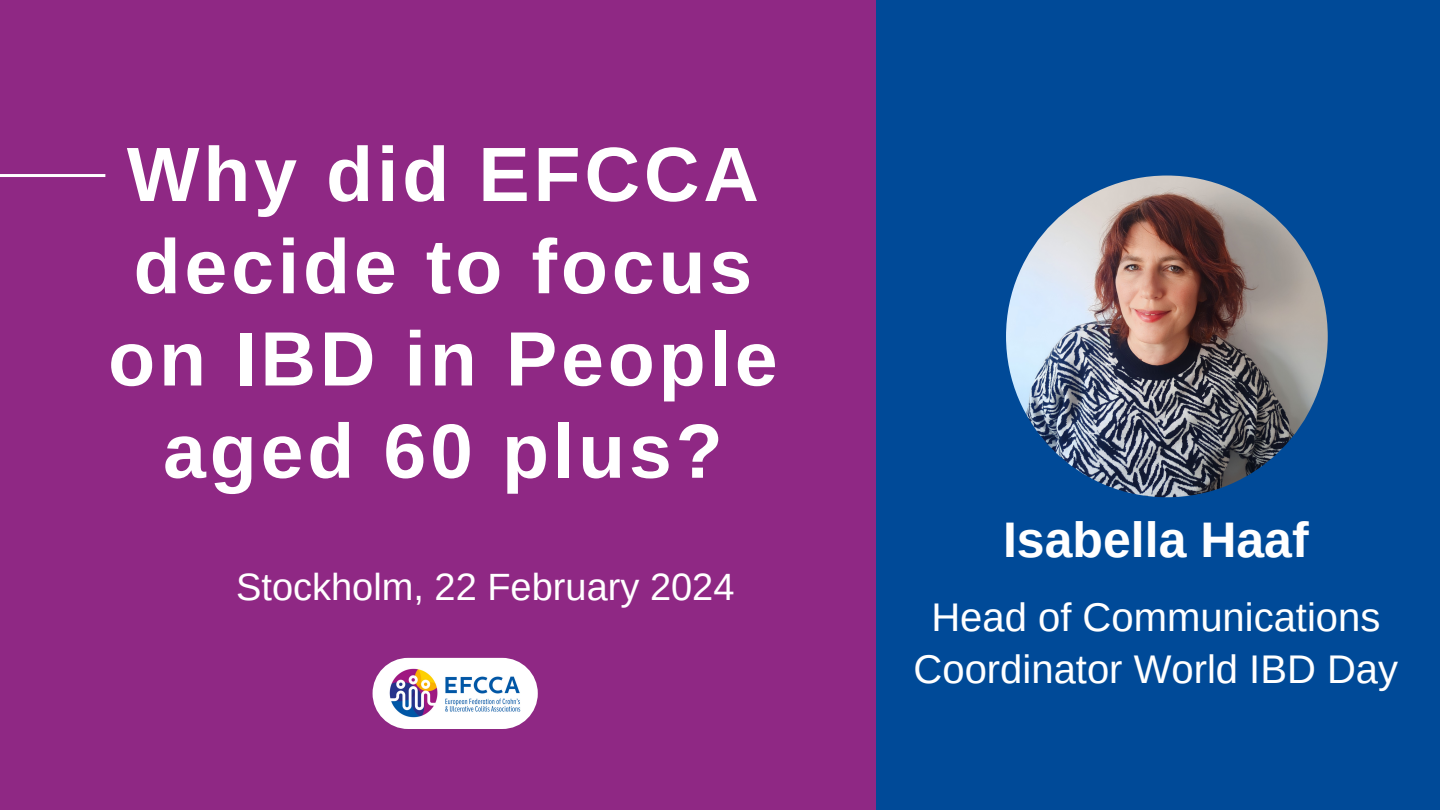
<style>
.page{position:relative;width:1440px;height:810px;background:#8f2884}
.page>*{position:absolute;margin:0;border:0;box-sizing:border-box;transform-origin:0 0}
.t1{font:700 77px/92.2px "Arimo";letter-spacing:.05em;color:#fff;text-align:center}
.t2{font:700 50px "Arimo";color:#fff}
.t3{font:40px "Arimo";color:#fff}
.t4{font:38px "Arimo";color:#fff}
</style>
<div class="page">
<div style="left:876px;top:0;width:564px;height:810px;background:#004a98"></div>
<div style="left:373px;top:658px;width:165px;height:71px;background:#fff;border-radius:36px"></div>
<img style="left:389px;top:668px;width:132px;height:50px">
<img style="left:1006px;top:176px;width:322px;height:321px;border-radius:50%">
<hr style="left:0;top:174px;width:105px;height:3px;background:#fff">
<p class="t1" style="left:108px;top:128px;width:671px">Why did EFCCA decide to focus on IBD in People aged 60 plus?</p>
<p class="t4" style="left:236px;top:565px;width:500px">Stockholm, 22 February 2024</p>
<h2 class="t2" style="left:1003px;top:512px;width:307px">Isabella Haaf</h2>
<p class="t3" style="left:931px;top:595px;width:451px">Head of Communications</p>
<p class="t3" style="left:914px;top:646px;width:486px">Coordinator World IBD Day</p>
</div>
